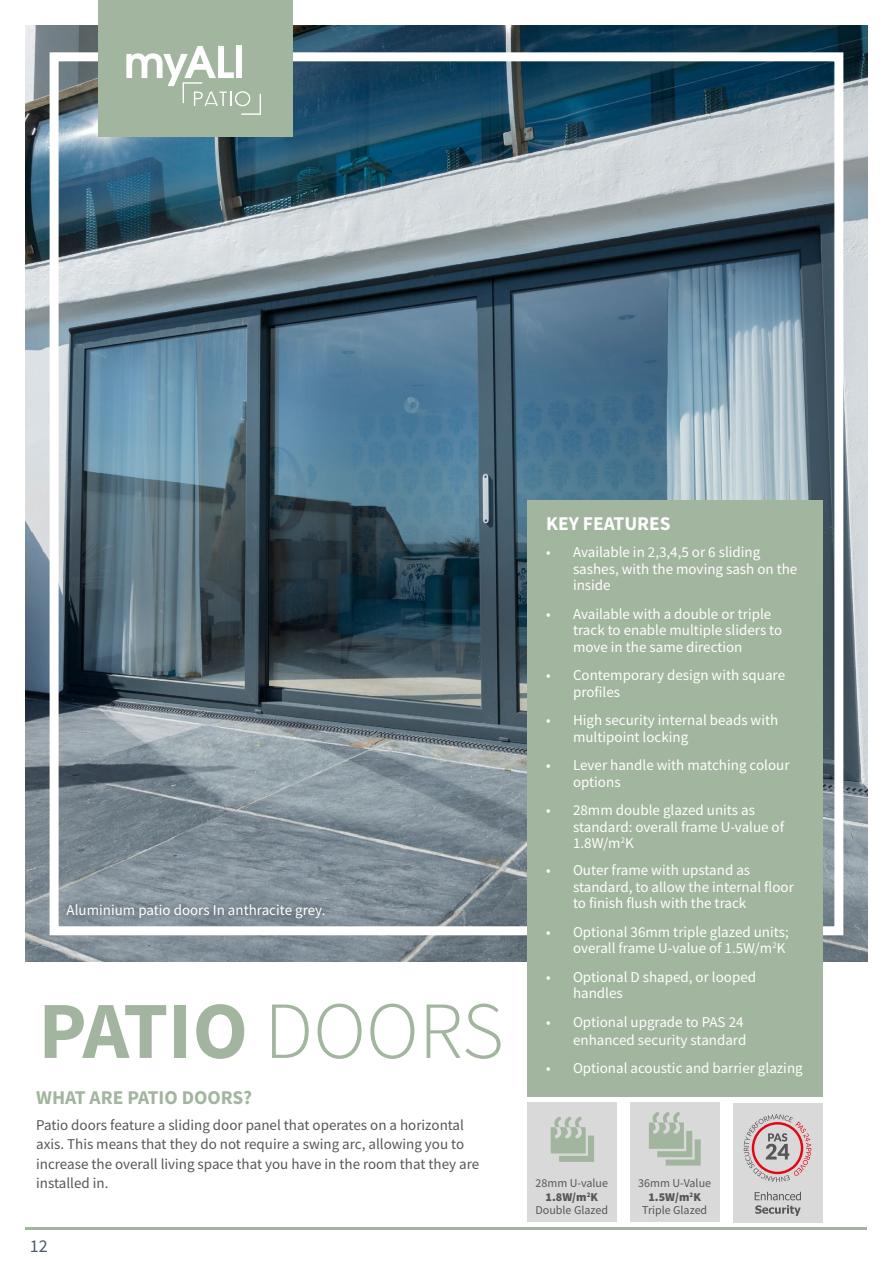
<style>
.page{position:relative;width:893px;height:1263px;background:#fff}
.page>*{position:absolute;margin:0;border:0;box-sizing:border-box;transform-origin:0 0}
.t1{font:700 81px "Source Sans Pro";letter-spacing:-.025em;color:#a2b59e}
.t2{font:700 19.5px "Source Sans Pro";color:#a2b59e}
.t3{font:700 19.5px "Source Sans Pro";color:#fff}
.t4{font:18px "Source Sans Pro";color:#4b5c6c}
.t5{font:15px/16.5px "Source Sans Pro";color:#fff}
.t6{font:15px/19.5px "Source Sans Pro";color:#575756}
.t7{font:12px/13.5px "Source Sans Pro";color:#575756;text-align:center}
.s1{font-weight:300}
.s2{font-weight:900}
</style>
<div class="page">
<img style="left:26px;top:26px;width:841px;height:935px">
<hr style="left:26px;top:1228px;width:841px;height:2px;background:#a2b59e">
<div style="left:50px;top:52px;width:793px;height:883px;border:9px solid #fff"></div>
<div style="left:527px;top:501px;width:295px;height:596px;background:#a2b59e"></div>
<div style="left:733px;top:1103px;width:89px;height:119px;background:#d9d9d9"></div>
<svg style="left:744px;top:1114px;width:67px;height:68px"></svg>
<svg style="left:755px;top:1192px;width:46px;height:24px"></svg>
<div style="left:59px;top:897px;width:272px;height:29px;background:#000;opacity:.5"></div>
<div style="left:630px;top:1102px;width:90px;height:120px;background:#d9d9d9"></div>
<svg style="left:649px;top:1112px;width:52px;height:53px"></svg>
<div style="left:527px;top:1102px;width:90px;height:120px;background:#d9d9d9"></div>
<svg style="left:551px;top:1116px;width:43px;height:46px"></svg>
<div style="left:98px;top:0;width:194px;height:136px;background:#a2b59e"></div>
<svg style="left:126px;top:46px;width:135px;height:69px"></svg>
<div style="left:236px;top:46px;width:6px;height:32px;background:#fff"></div>
<p class="t5" style="left:67px;top:901px;width:260px">Aluminium patio doors In anthracite grey.</p>
<h1 class="t1" style="left:38px;top:976px;width:467px">PATIO <span class="s1">DOORS</span></h1>
<h2 class="t2" style="left:36px;top:1084px;width:218px">WHAT ARE PATIO DOORS?</h2>
<p class="t6" style="left:36px;top:1115px;width:445px">Patio doors feature a sliding door panel that operates on a horizontal axis. This means that they do not require a swing arc, allowing you to increase the overall living space that you have in the room that they are installed in.</p>
<p class="t4" style="left:30px;top:1234px;width:19px">12</p>
<h2 class="t3" style="left:546px;top:510px;width:126px">KEY FEATURES</h2>
<p class="t5" style="left:573px;top:544px;width:226px;text-indent:-27px">• Available in 2,3,4,5 or 6 sliding sashes, with the moving sash on the inside</p>
<p class="t5" style="left:573px;top:605px;width:211px;text-indent:-27px">• Available with a double or triple track to enable multiple sliders to move in the same direction</p>
<p class="t5" style="left:573px;top:667px;width:214px;text-indent:-27px">• Contemporary design with square profiles</p>
<p class="t5" style="left:573px;top:712px;width:207px;text-indent:-27px">• High security internal beads with multipoint locking</p>
<p class="t5" style="left:573px;top:757px;width:218px;text-indent:-27px">• Lever handle with matching colour options</p>
<p class="t5" style="left:573px;top:802px;width:213px;text-indent:-27px">• 28mm double glazed units as standard: overall frame U-value of<br>1.8W/m<sup>2</sup>K</p>
<p class="t5" style="left:573px;top:862px;width:222px;text-indent:-27px">• Outer frame with upstand as standard, to allow the internal floor to finish flush with the track</p>
<p class="t5" style="left:546px;top:923px;width:244px;text-align:right">• Optional 36mm triple glazed units; overall frame U-value of 1.5W/m<sup>2</sup>K</p>
<p class="t5" style="left:573px;top:968px;width:185px;text-indent:-27px">• Optional D shaped, or looped handles</p>
<p class="t5" style="left:546px;top:1013px;width:202px;line-height:18px;text-align:right">• Optional upgrade to PAS 24 enhanced security standard</p>
<p class="t5" style="left:546px;top:1060px;width:258px">• Optional acoustic and barrier glazing</p>
<p class="t7" style="left:535px;top:1176px;width:74px">28mm U-value<br><span class="s2">1.8W/m</span><sup>2</sup><span class="s2">K<br></span>Double Glazed</p>
<p class="t7" style="left:638px;top:1176px;width:74px">36mm U-Value<br><span class="s2">1.5W/m</span><sup>2</sup><span class="s2">K<br></span>Triple Glazed</p>
</div>
